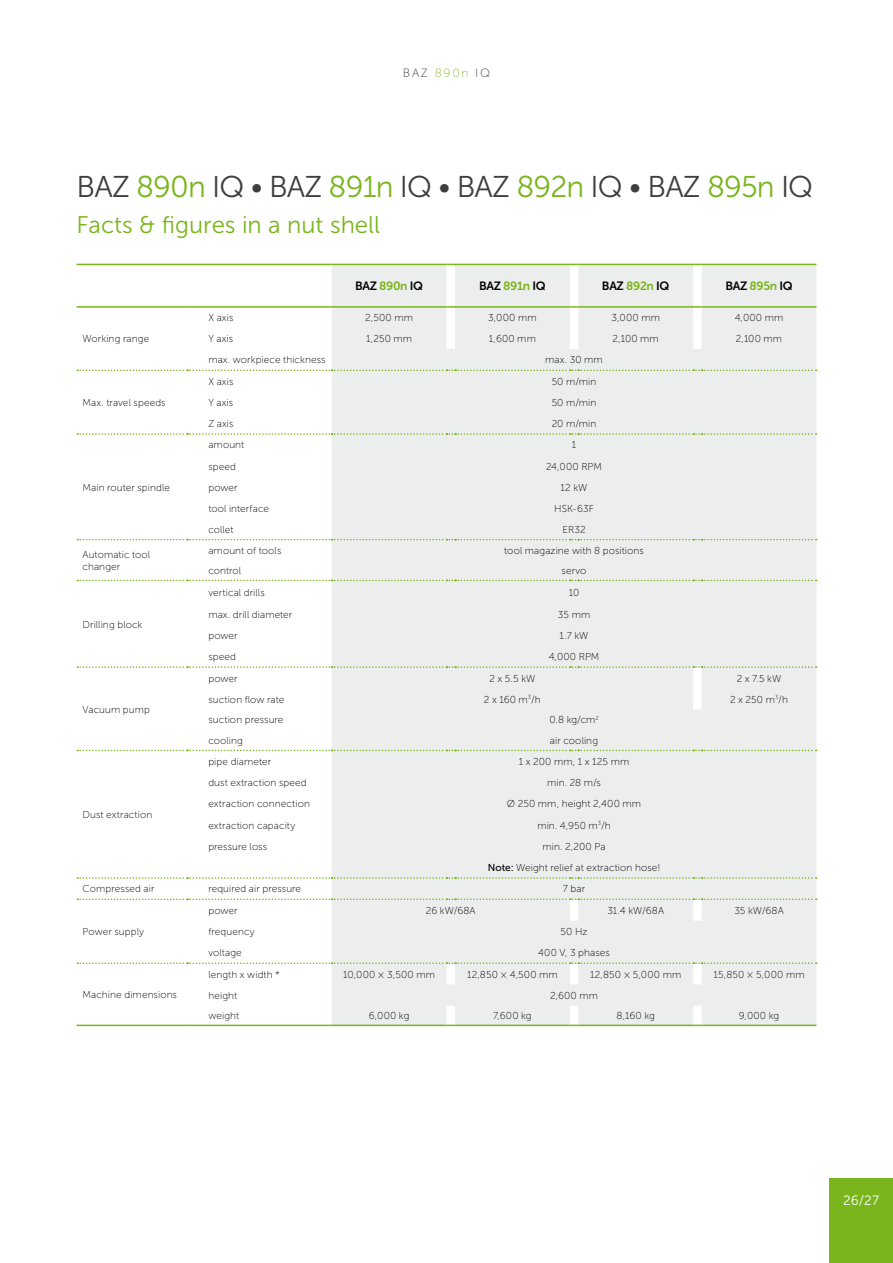
<style>
.page{position:relative;width:893px;height:1263px;background:#fff}
.page>*{position:absolute;margin:0;border:0;box-sizing:border-box;transform-origin:0 0}
.t1{font:30px "Museo Sans 300";letter-spacing:-.03em;color:#3e3d40}
.t2{font:24px "Museo Sans 300";color:#7ab51d}
.t3{font:13.5px "Museo Sans 300";color:#fff}
.t4{font:12px "Museo Sans 700";letter-spacing:-.03em;color:#000}
.t5{font:12px "Museo Sans 100";letter-spacing:.14em;color:#3e3d40}
.t6{font:10.05px/12px "Museo Sans 100";letter-spacing:.01em;color:#000}
.s1{color:#8bbc3c}
.s2{color:#7ab51d}
.s3{font-family:"Museo Sans 500"}
</style>
<div class="page">
<div style="left:829px;top:1178px;width:64px;height:85px;background:#7ab51d"></div>
<div style="left:332px;top:265px;width:484px;height:760px;background:#eceded"></div>
<hr style="left:77px;top:1025px;width:110px;height:1px;background:#7ab51d">
<hr style="left:187px;top:1025px;width:145px;height:1px;background:#7ab51d">
<hr style="left:332px;top:1025px;width:114px;height:1px;background:#7ab51d">
<hr style="left:455px;top:1025px;width:115px;height:1px;background:#7ab51d">
<hr style="left:578px;top:1025px;width:115px;height:1px;background:#7ab51d">
<hr style="left:702px;top:1025px;width:114px;height:1px;background:#7ab51d">
<svg style="left:77px;top:369px;width:740px;height:2px"></svg>
<svg style="left:77px;top:433px;width:740px;height:2px"></svg>
<svg style="left:77px;top:539px;width:740px;height:1px"></svg>
<svg style="left:77px;top:580px;width:740px;height:1px"></svg>
<svg style="left:77px;top:666px;width:740px;height:2px"></svg>
<svg style="left:77px;top:750px;width:740px;height:1px"></svg>
<svg style="left:77px;top:877px;width:740px;height:2px"></svg>
<svg style="left:77px;top:898px;width:740px;height:2px"></svg>
<svg style="left:77px;top:962px;width:740px;height:2px"></svg>
<hr style="left:77px;top:264px;width:110px;height:1px;background:#7ab51d">
<hr style="left:187px;top:264px;width:145px;height:1px;background:#7ab51d">
<hr style="left:332px;top:264px;width:114px;height:1px;background:#7ab51d">
<hr style="left:455px;top:264px;width:115px;height:1px;background:#7ab51d">
<hr style="left:578px;top:264px;width:115px;height:1px;background:#7ab51d">
<hr style="left:702px;top:264px;width:114px;height:1px;background:#7ab51d">
<hr style="left:77px;top:306px;width:110px;height:2px;background:#7ab51d">
<hr style="left:187px;top:306px;width:145px;height:2px;background:#7ab51d">
<hr style="left:332px;top:306px;width:114px;height:2px;background:#7ab51d">
<svg style="left:446px;top:306px;width:9px;height:2px"></svg>
<hr style="left:455px;top:306px;width:115px;height:2px;background:#7ab51d">
<svg style="left:570px;top:306px;width:8px;height:2px"></svg>
<hr style="left:578px;top:306px;width:115px;height:2px;background:#7ab51d">
<svg style="left:693px;top:306px;width:9px;height:2px"></svg>
<hr style="left:702px;top:306px;width:114px;height:2px;background:#7ab51d">
<p class="t5" style="left:403px;top:66px;width:89px">BAZ <span class="s1">890n</span> IQ</p>
<h1 class="t1" style="left:77px;top:170px;width:738px">BAZ <span class="s2">890n</span> IQ • BAZ <span class="s2">891n</span> IQ • BAZ <span class="s2">892n</span> IQ • BAZ <span class="s2">895n</span> IQ</h1>
<h2 class="t2" style="left:77px;top:212px;width:305px">Facts &amp; figures in a nut shell</h2>
<p class="t6" style="left:83px;top:333px;width:68px">Working range</p>
<p class="t6" style="left:83px;top:397px;width:85px">Max. travel speeds</p>
<p class="t6" style="left:83px;top:481px;width:89px">Main router spindle</p>
<p class="t6" style="left:83px;top:548px;width:69px">Automatic tool changer</p>
<p class="t6" style="left:83px;top:618px;width:61px">Drilling block</p>
<p class="t6" style="left:83px;top:703px;width:69px">Vacuum pump</p>
<p class="t6" style="left:83px;top:809px;width:71px">Dust extraction</p>
<p class="t4" style="left:355px;top:279px;width:70px">BAZ <span class="s2">890n</span> IQ</p>
<p class="t4" style="left:479px;top:279px;width:68px">BAZ <span class="s2">891n</span> IQ</p>
<p class="t4" style="left:602px;top:279px;width:69px">BAZ <span class="s2">892n</span> IQ</p>
<p class="t4" style="left:725px;top:279px;width:69px">BAZ <span class="s2">895n</span> IQ</p>
<p class="t6" style="left:208px;top:312px;width:27px">X axis</p>
<p class="t6" style="left:365px;top:312px;width:49px">2,500 mm</p>
<p class="t6" style="left:488px;top:312px;width:50px">3,000 mm</p>
<p class="t6" style="left:611px;top:312px;width:50px">3,000 mm</p>
<p class="t6" style="left:735px;top:312px;width:50px">4,000 mm</p>
<p class="t6" style="left:208px;top:333px;width:26px">Y axis</p>
<p class="t6" style="left:366px;top:333px;width:48px">1,250 mm</p>
<p class="t6" style="left:489px;top:333px;width:48px">1,600 mm</p>
<p class="t6" style="left:613px;top:333px;width:48px">2,100 mm</p>
<p class="t6" style="left:736px;top:333px;width:48px">2,100 mm</p>
<p class="t6" style="left:208px;top:354px;width:119px">max. workpiece thickness</p>
<p class="t6" style="left:545px;top:354px;width:59px">max. 30 mm</p>
<p class="t6" style="left:208px;top:375px;width:27px">X axis</p>
<p class="t6" style="left:552px;top:375px;width:46px">50 m/min</p>
<p class="t6" style="left:208px;top:397px;width:26px">Y axis</p>
<p class="t6" style="left:552px;top:397px;width:46px">50 m/min</p>
<p class="t6" style="left:208px;top:418px;width:27px">Z axis</p>
<p class="t6" style="left:552px;top:418px;width:46px">20 m/min</p>
<p class="t6" style="left:208px;top:439px;width:37px">amount</p>
<p class="t6" style="left:572px;top:439px;width:6px">1</p>
<p class="t6" style="left:208px;top:460px;width:29px">speed</p>
<p class="t6" style="left:546px;top:460px;width:58px">24,000 RPM</p>
<p class="t6" style="left:208px;top:482px;width:31px">power</p>
<p class="t6" style="left:561px;top:482px;width:28px">12 kW</p>
<p class="t6" style="left:208px;top:502px;width:62px">tool interface</p>
<p class="t6" style="left:554px;top:502px;width:41px">HSK-63F</p>
<p class="t6" style="left:208px;top:523px;width:27px">collet</p>
<p class="t6" style="left:562px;top:523px;width:25px">ER32</p>
<p class="t6" style="left:208px;top:545px;width:75px">amount of tools</p>
<p class="t6" style="left:504px;top:545px;width:141px">tool magazine with 8 positions</p>
<p class="t6" style="left:208px;top:565px;width:34px">control</p>
<p class="t6" style="left:562px;top:565px;width:26px">servo</p>
<p class="t6" style="left:208px;top:586px;width:58px">vertical drills</p>
<p class="t6" style="left:569px;top:586px;width:12px">10</p>
<p class="t6" style="left:208px;top:608px;width:85px">max. drill diameter</p>
<p class="t6" style="left:558px;top:608px;width:34px">35 mm</p>
<p class="t6" style="left:208px;top:630px;width:31px">power</p>
<p class="t6" style="left:560px;top:630px;width:30px">1.7 kW</p>
<p class="t6" style="left:208px;top:651px;width:29px">speed</p>
<p class="t6" style="left:549px;top:651px;width:52px">4,000 RPM</p>
<p class="t6" style="left:208px;top:672px;width:31px">power</p>
<p class="t6" style="left:489px;top:672px;width:48px">2 x 5.5 kW</p>
<p class="t6" style="left:737px;top:672px;width:46px">2 x 7.5 kW</p>
<p class="t6" style="left:208px;top:693px;width:78px">suction flow rate</p>
<p class="t6" style="left:484px;top:693px;width:58px">2 x 160 m<sup>3</sup>/h</p>
<p class="t6" style="left:730px;top:693px;width:59px">2 x 250 m<sup>3</sup>/h</p>
<p class="t6" style="left:208px;top:714px;width:77px">suction pressure</p>
<p class="t6" style="left:549px;top:714px;width:51px">0.8 kg/cm<sup>2</sup></p>
<p class="t6" style="left:208px;top:734px;width:36px">cooling</p>
<p class="t6" style="left:550px;top:734px;width:50px">air cooling</p>
<p class="t6" style="left:208px;top:755px;width:64px">pipe diameter</p>
<p class="t6" style="left:519px;top:755px;width:112px">1 x 200 mm, 1 x 125 mm</p>
<p class="t6" style="left:208px;top:777px;width:100px">dust extraction speed</p>
<p class="t6" style="left:547px;top:777px;width:55px">min. 28 m/s</p>
<p class="t6" style="left:208px;top:798px;width:103px">extraction connection</p>
<p class="t6" style="left:507px;top:798px;width:136px">Ø 250 mm, height 2,400 mm</p>
<p class="t6" style="left:208px;top:819px;width:88px">extraction capacity</p>
<p class="t6" style="left:537px;top:819px;width:75px">min. 4,950 m<sup>3</sup>/h</p>
<p class="t6" style="left:208px;top:840px;width:60px">pressure loss</p>
<p class="t6" style="left:488px;top:836px;width:174px;line-height:21.3px;text-align:center">min. 2,200 Pa<br><span class="s3">Note:</span> Weight relief at extraction hose!</p>
<p class="t6" style="left:83px;top:883px;width:73px">Compressed air</p>
<p class="t6" style="left:208px;top:883px;width:94px">required air pressure</p>
<p class="t6" style="left:563px;top:883px;width:24px">7 bar</p>
<p class="t6" style="left:83px;top:926px;width:63px">Power supply</p>
<p class="t6" style="left:208px;top:904px;width:31px">power</p>
<p class="t6" style="left:426px;top:904px;width:51px">26 kW/68A</p>
<p class="t6" style="left:607px;top:904px;width:58px">31.4 kW/68A</p>
<p class="t6" style="left:734px;top:904px;width:51px">35 kW/68A</p>
<p class="t6" style="left:208px;top:926px;width:48px">frequency</p>
<p class="t6" style="left:561px;top:926px;width:28px">50 Hz</p>
<p class="t6" style="left:208px;top:947px;width:35px">voltage</p>
<p class="t6" style="left:538px;top:947px;width:73px">400 V, 3 phases</p>
<p class="t6" style="left:83px;top:989px;width:96px">Machine dimensions</p>
<p class="t6" style="left:208px;top:968px;width:73px">length x width *</p>
<p class="t6" style="left:343px;top:968px;width:93px">10,000 × 3,500 mm</p>
<p class="t6" style="left:467px;top:968px;width:92px">12,850 × 4,500 mm</p>
<p class="t6" style="left:590px;top:968px;width:93px">12,850 × 5,000 mm</p>
<p class="t6" style="left:713px;top:968px;width:93px">15,850 × 5,000 mm</p>
<p class="t6" style="left:208px;top:989px;width:30px">height</p>
<p class="t6" style="left:550px;top:989px;width:49px">2,600 mm</p>
<p class="t6" style="left:208px;top:1010px;width:32px">weight</p>
<p class="t6" style="left:369px;top:1010px;width:42px">6,000 kg</p>
<p class="t6" style="left:493px;top:1010px;width:40px">7,600 kg</p>
<p class="t6" style="left:617px;top:1010px;width:40px">8,160 kg</p>
<p class="t6" style="left:739px;top:1010px;width:42px">9,000 kg</p>
<h3 class="t3" style="left:843px;top:1193px;width:38px">26/27</h3>
</div>
